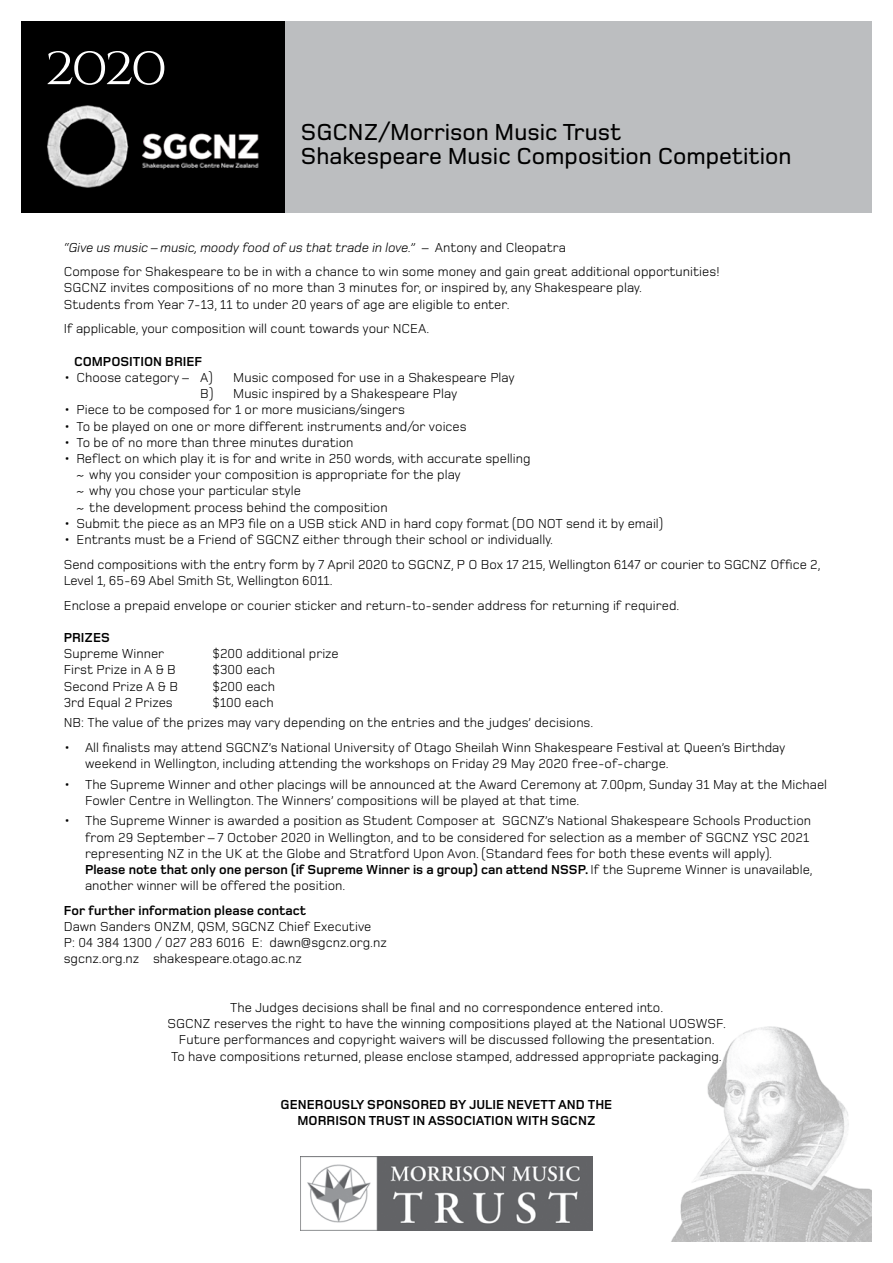
<style>
.page{position:relative;width:893px;height:1263px;background:#fff}
.page>*{position:absolute;margin:0;border:0;box-sizing:border-box;transform-origin:0 0}
.t1{font:54px "Cinzel Decorative";color:#fff}
.t2{font:500 24px/24px "Foundry Monoline";color:#000}
.t3{font:13.5px/16.2px "Foundry Monoline";color:#000}
.t4{font:700 13.5px/16.2px "Foundry Monoline";color:#000;text-align:center}
.s1{font-style:italic}
.s2{font-weight:700}
</style>
<div class="page">
<img style="left:301px;top:1156px;width:291px;height:74px">
<img style="left:671px;top:1026px;width:201px;height:216px">
<div style="left:21px;top:21px;width:851px;height:192px;background:#bcbec0"></div>
<div style="left:21px;top:21px;width:264px;height:192px;background:#000"></div>
<img style="left:47px;top:105px;width:212px;height:83px">
<h1 class="t1" style="left:44px;top:33px;width:124px">2020</h1>
<h2 class="t2" style="left:301px;top:120px;width:492px">SGCNZ/Morrison Music Trust<br>Shakespeare Music Composition Competition</h2>
<p class="t3" style="left:64px;top:235px;width:658px;line-height:24.8px"><span class="s1">“Give us music – music, moody food of us that trade in love.”</span> – Antony and Cleopatra<br>Compose for Shakespeare to be in with a chance to win some money and gain great additional opportunities!</p>
<p class="t3" style="left:64px;top:280px;width:580px">SGCNZ invites compositions of no more than 3 minutes for, or inspired by, any Shakespeare play.<br>Students from Year 7-13, 11 to under 20 years of age are eligible to enter.</p>
<p class="t3" style="left:64px;top:321px;width:367px">If applicable, your composition will count towards your NCEA.</p>
<p class="t4" style="left:74px;top:353px;width:130px">COMPOSITION BRIEF</p>
<p class="t3" style="left:64px;top:369px;width:150px">• Choose category – A)</p>
<p class="t3" style="left:200px;top:369px;width:316px;text-indent:33px">Music composed for use in a Shakespeare Play<br>B) Music inspired by a Shakespeare Play</p>
<p class="t3" style="left:64px;top:402px;width:343px">• Piece to be composed for 1 or more musicians/singers</p>
<p class="t3" style="left:64px;top:418px;width:404px">• To be played on one or more different instruments and/or voices</p>
<p class="t3" style="left:64px;top:434px;width:291px">• To be of no more than three minutes duration</p>
<p class="t3" style="left:77px;top:450px;width:455px;text-indent:-13px">• Reflect on which play it is for and write in 250 words, with accurate spelling ~ why you consider your composition is appropriate for the play<br>~ why you chose your particular style<br>~ the development process behind the composition</p>
<p class="t3" style="left:64px;top:515px;width:601px">• Submit the piece as an MP3 file on a USB stick AND in hard copy format (DO NOT send it by email)</p>
<p class="t3" style="left:64px;top:527px;width:758px;line-height:24.8px">• Entrants must be a Friend of SGCNZ either through their school or individually.<br>Send compositions with the entry form by 7 April 2020 to SGCNZ, P O Box 17 215, Wellington 6147 or courier to SGCNZ Office 2,</p>
<p class="t3" style="left:64px;top:568px;width:617px;line-height:24.8px">Level 1, 65-69 Abel Smith St, Wellington 6011.<br>Enclose a prepaid envelope or courier sticker and return-to-sender address for returning if required.</p>
<p class="t4" style="left:64px;top:629px;width:48px">PRIZES</p>
<p class="t3" style="left:64px;top:646px;width:102px">Supreme Winner</p>
<p class="t3" style="left:213px;top:646px;width:128px">$200 additional prize</p>
<p class="t3" style="left:64px;top:662px;width:114px">First Prize in A &amp; B</p>
<p class="t3" style="left:213px;top:662px;width:64px">$300 each</p>
<p class="t3" style="left:64px;top:678px;width:116px">Second Prize A &amp; B</p>
<p class="t3" style="left:213px;top:678px;width:64px">$200 each</p>
<p class="t3" style="left:64px;top:694px;width:111px">3rd Equal 2 Prizes</p>
<p class="t3" style="left:64px;top:692px;width:531px;line-height:20.4px;text-indent:149px">$100 each<br>NB: The value of the prizes may vary depending on the entries and the judges’ decisions.</p>
<p class="t3" style="left:85px;top:739px;width:702px;text-indent:-21px">• All finalists may attend SGCNZ’s National University of Otago Sheilah Winn Shakespeare Festival at Queen’s Birthday weekend in Wellington, including attending the workshops on Friday 29 May 2020 free-of-charge.</p>
<p class="t3" style="left:85px;top:776px;width:744px;text-indent:-21px">• The Supreme Winner and other placings will be announced at the Award Ceremony at 7.00pm, Sunday 31 May at the Michael<br>Fowler Centre in Wellington. The Winners’ compositions will be played at that time.</p>
<p class="t3" style="left:85px;top:813px;width:729px;text-indent:-21px">• The Supreme Winner is awarded a position as Student Composer at SGCNZ’s National Shakespeare Schools Production from 29 September – 7 October 2020 in Wellington, and to be considered for selection as a member of SGCNZ YSC 2021 representing NZ in the UK at the Globe and Stratford Upon Avon. (Standard fees for both these events will apply).<br><span class="s2">Please note that only one person (if Supreme Winner is a group) can attend NSSP.</span> If the Supreme Winner is unavailable, another winner will be offered the position.</p>
<p class="t4" style="left:64px;top:902px;width:244px">For further information please contact</p>
<p class="t3" style="left:64px;top:918px;width:325px">Dawn Sanders ONZM, QSM, SGCNZ Chief Executive<br>P: 04 384 1300 / 027 283 6016 E: dawn@sgcnz.org.nz sgcnz.org.nz shakespeare.otago.ac.nz</p>
<p class="t3" style="left:168px;top:999px;width:560px;text-align:center">The Judges decisions shall be final and no correspondence entered into.<br>SGCNZ reserves the right to have the winning compositions played at the National UOSWSF.<br>Future performances and copyright waivers will be discussed following the presentation.<br>To have compositions returned, please enclose stamped, addressed appropriate packaging.</p>
<p class="t4" style="left:281px;top:1097px;width:333px">GENEROUSLY SPONSORED BY JULIE NEVETT AND THE<br>MORRISON TRUST IN ASSOCIATION WITH SGCNZ</p>
</div>
